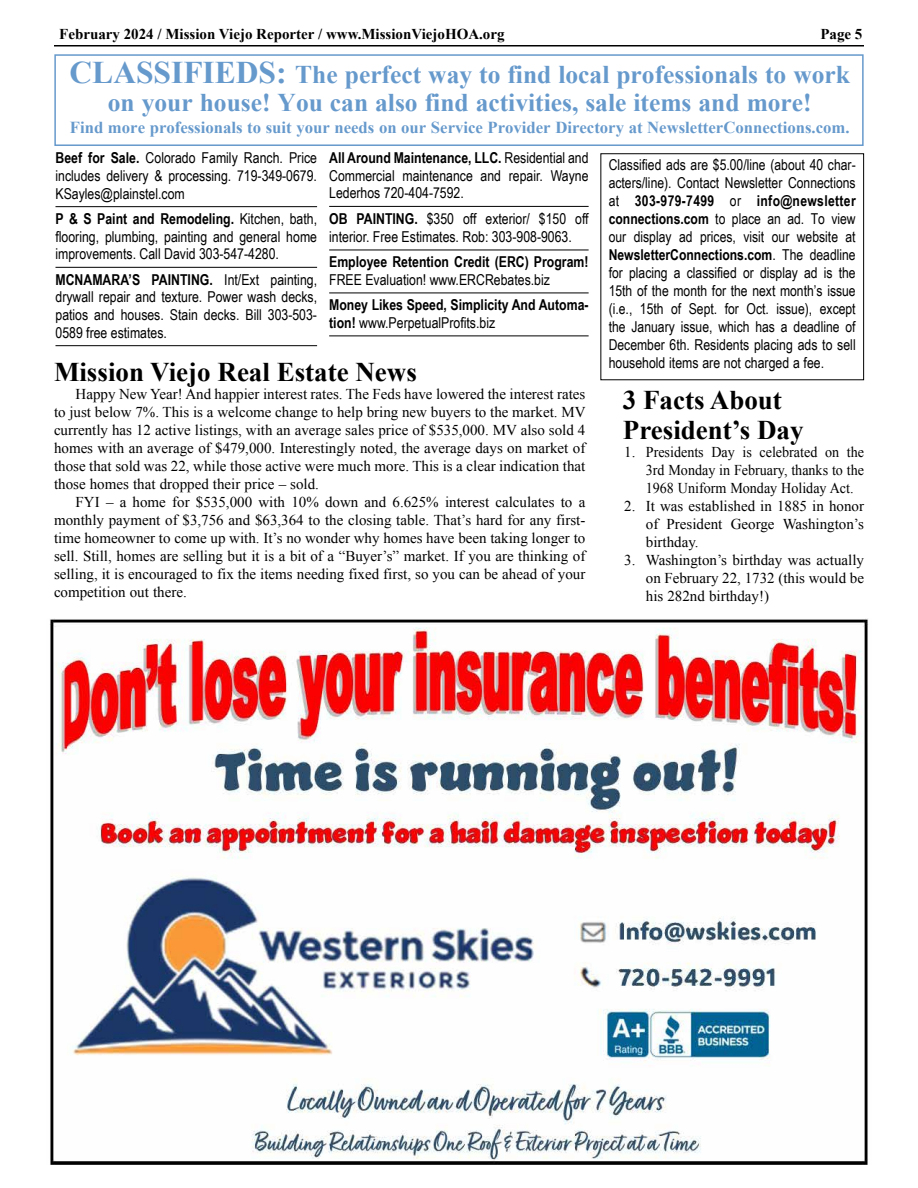
<style>
.page{position:relative;width:918px;height:1188px;background:#fff}
.page>*{position:absolute;margin:0;border:0;box-sizing:border-box;transform-origin:0 0}
.t1{font:700 27px/30px "Times New Roman";color:#000}
.t2{font:700 25.5px/27px "Times New Roman";color:#69c;text-align:center}
.t3{font:700 16.65px "Times New Roman";color:#69c}
.t4{font:15px/18px "Times New Roman";color:#000;text-align:justify}
.t5{font:15px/18px "Arial Narrow";color:#000;text-align:justify}
.t6{font:700 15px/17.7px "Arial Narrow";color:#000}
.t7{font:700 15px "Times New Roman";color:#000}
.s1{font-size:31.5px}
.s2{font-weight:700}
.s3{font-weight:400}
</style>
<div class="page">
<hr style="left:54px;top:45px;width:810px;height:1px;background:#000">
<hr style="left:56px;top:206px;width:261px;height:1px;background:#000">
<hr style="left:56px;top:267px;width:261px;height:1px;background:#000">
<hr style="left:56px;top:345px;width:261px;height:1px;background:#000">
<hr style="left:329px;top:206px;width:260px;height:1px;background:#000">
<hr style="left:329px;top:250px;width:260px;height:1px;background:#000">
<hr style="left:329px;top:293px;width:260px;height:1px;background:#000">
<hr style="left:329px;top:336px;width:260px;height:1px;background:#000">
<div style="left:600px;top:153px;width:264px;height:227px;border:1px solid #000"></div>
<div style="left:54px;top:54px;width:810px;height:92px;border:2px solid #69c"></div>
<img style="left:50px;top:618px;width:818px;height:546px">
<p class="t7" style="left:59px;top:23px;width:447px">February 2024 / Mission Viejo Reporter / www.MissionViejoHOA.org</p>
<p class="t7" style="left:820px;top:23px;width:44px">Page 5</p>
<h2 class="t2" style="left:70px;top:61px;width:782px"><span class="s1">CLASSIFIEDS:</span> The perfect way to find local professionals to work on your house! You can also find activities, sale items and more!</h2>
<p class="t3" style="left:70px;top:116px;width:781px">Find more professionals to suit your needs on our Service Provider Directory at NewsletterConnections.com.</p>
<p class="t5" style="left:56px;top:148px;width:263px"><span class="s2">Beef for Sale.</span> Colorado Family Ranch. Price includes delivery &amp; processing. 719-349-0679.<br>KSayles@plainstel.com</p>
<p class="t5" style="left:56px;top:209px;width:263px"><span class="s2">P &amp; S Paint and Remodeling.</span> Kitchen, bath, flooring, plumbing, painting and general home improvements. Call David 303-547-4280.</p>
<p class="t5" style="left:56px;top:270px;width:263px"><span class="s2">MCNAMARA’S PAINTING.</span> Int/Ext painting, drywall repair and texture. Power wash decks, patios and houses. Stain decks. Bill 303-503- 0589 free estimates.</p>
<p class="t5" style="left:329px;top:148px;width:261px"><span class="s2">All Around Maintenance, LLC.</span> Residential and Commercial maintenance and repair. Wayne Lederhos 720-404-7592.</p>
<p class="t5" style="left:329px;top:209px;width:261px"><span class="s2">OB PAINTING.</span> $350 off exterior/ $150 off interior. Free Estimates. Rob: 303-908-9063.</p>
<p class="t6" style="left:329px;top:252px;width:261px">Employee Retention Credit (ERC) Program!</p>
<p class="t5" style="left:329px;top:270px;width:222px">FREE Evaluation! www.ERCRebates.biz</p>
<p class="t6" style="left:329px;top:295px;width:261px">Money Likes Speed, Simplicity And Automa&shy;tion! <span class="s3">www.PerpetualProfits.biz</span></p>
<h1 class="t1" style="left:54px;top:357px;width:364px">Mission Viejo Real Estate News</h1>
<p class="t4" style="left:54px;top:385px;width:533px;text-indent:22px">Happy New Year! And happier interest rates. The Feds have lowered the interest rates to just below 7%. This is a welcome change to help bring new buyers to the market. MV currently has 12 active listings, with an average sales price of $535,000. MV also sold 4 homes with an average of $479,000. Interestingly noted, the average days on market of those that sold was 22, while those active were much more. This is a clear indication that those homes that dropped their price – sold.</p>
<p class="t4" style="left:54px;top:493px;width:533px;text-indent:22px">FYI – a home for $535,000 with 10% down and 6.625% interest calculates to a monthly payment of $3,756 and $63,364 to the closing table. That’s hard for any first&shy;time homeowner to come up with. It’s no wonder why homes have been taking longer to sell. Still, homes are selling but it is a bit of a “Buyer’s” market. If you are thinking of selling, it is encouraged to fix the items needing fixed first, so you can be ahead of your competition out there.</p>
<p class="t5" style="left:609px;top:155px;width:249px">Classified ads are $5.00/line (about 40 char&shy;acters/line). Contact Newsletter Connections at <span class="s2">303-979-7499</span> or <span class="s2">info@newsletter connections.com</span> to place an ad. To view our display ad prices, visit our website at <span class="s2">NewsletterConnections.com</span>. The deadline for placing a classified or display ad is the 15th of the month for the next month’s issue (i.e., 15th of Sept. for Oct. issue), except the January issue, which has a deadline of December 6th. Residents placing ads to sell household items are not charged a fee.</p>
<h1 class="t1" style="left:623px;top:385px;width:182px">3 Facts About<br>President’s Day</h1>
<p class="t4" style="left:646px;top:443px;width:220px;text-indent:-22px">1. Presidents Day is celebrated on the 3rd Monday in February, thanks to the 1968 Uniform Monday Holiday Act.</p>
<p class="t4" style="left:646px;top:497px;width:220px;text-indent:-22px">2. It was established in 1885 in honor of President George Washington’s birthday.</p>
<p class="t4" style="left:646px;top:551px;width:220px;text-indent:-22px">3. Washington’s birthday was actually on February 22, 1732 (this would be his 282nd birthday!)</p>
</div>
